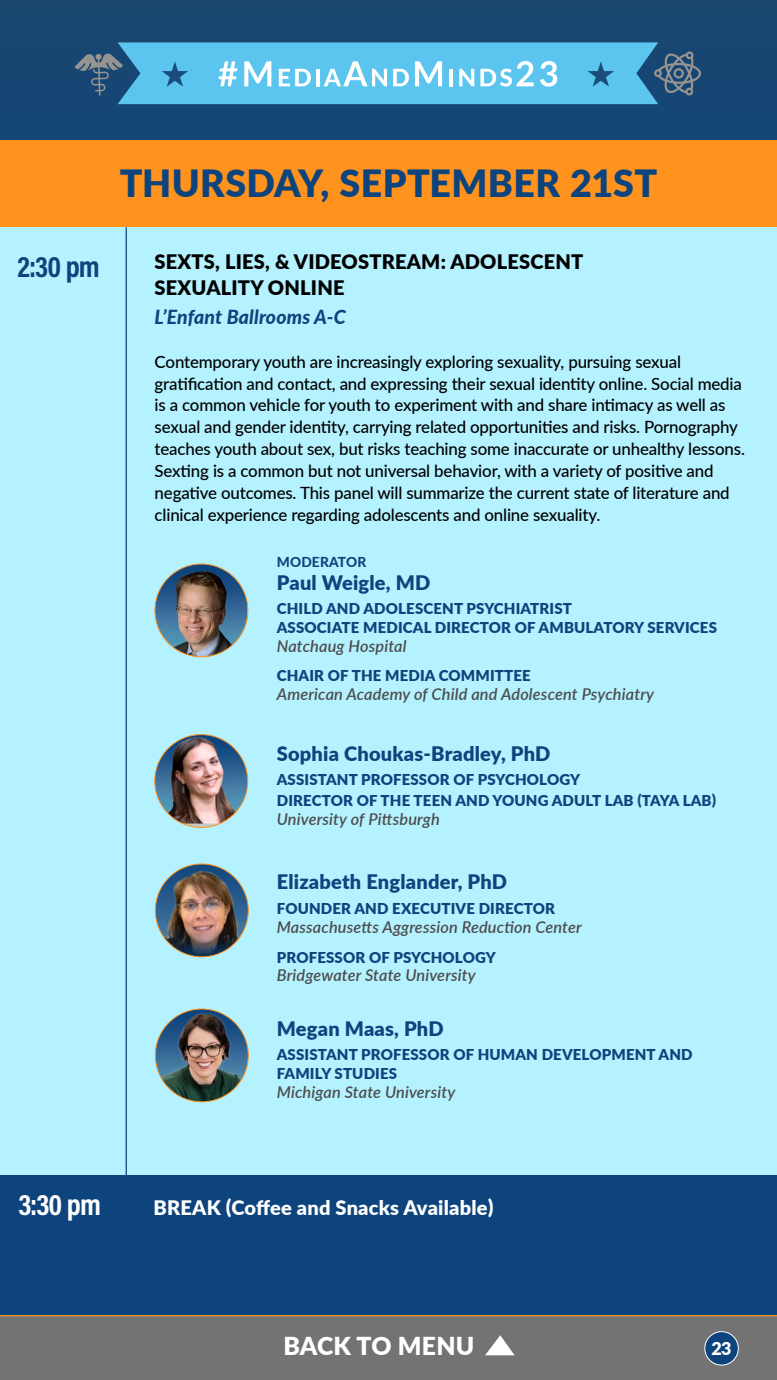
<style>
.page{position:relative;width:777px;height:1380px;background:#fff}
.page>*{position:absolute;margin:0;border:0;box-sizing:border-box;transform-origin:0 0}
.t1{font:900 37.5px "Lato";letter-spacing:.01em;color:#0d447d}
.t2{font:30px "Acumin Variable Concept";color:#0d447d}
.t3{font:30px "Acumin Variable Concept";color:#fff}
.t4{font:900 24.75px "Lato";letter-spacing:.01em;color:#fff}
.t5{font:900 20px "Lato";letter-spacing:.01em;color:#0d447d}
.t6{font:900 20px/26.5px "Lato";letter-spacing:.01em;color:#000}
.t7{font:900 20px "Lato";letter-spacing:.01em;color:#fff}
.t8{font:italic 800 19.38px "Lato";letter-spacing:.01em;color:#0d447d}
.t9{font:900 17.81px "Lato";color:#fff}
.t10{font:500 16.88px/21.9px "Lato";letter-spacing:-.01em;color:#000}
.t11{font:italic 600 16.25px "Lato";letter-spacing:.01em;color:#4d4d4d}
.t12{font:900 15px/18.8px "Lato";letter-spacing:.01em;color:#0d447d}
.t13{font:800 13.75px "Lato";letter-spacing:.01em;color:#0d447d}
</style>
<div class="page">
<div style="left:0;top:0;width:776px;height:1380px;background:#184672"></div>
<div style="left:0;top:227px;width:776px;height:949px;background:#b5f2ff"></div>
<hr style="left:126px;top:227px;width:1px;height:1090px;background:#0d447d">
<div style="left:0;top:141px;width:776px;height:86px;background:#ff931e"></div>
<svg style="left:75px;top:42px;width:625px;height:62px;background:#5eb4d9"></svg>
<div style="left:0;top:1315px;width:776px;height:65px;background:#737373"></div>
<svg style="left:485px;top:1335px;width:29px;height:20px"></svg>
<div style="left:704px;top:1332px;width:34px;height:33px;background:#0d447d;border-radius:50%"></div>
<div style="left:704px;top:1331px;width:34px;height:35px;border:1px solid #fff;border-radius:50%"></div>
<img style="left:155px;top:564px;width:92px;height:93px">
<img style="left:155px;top:735px;width:92px;height:89px">
<img style="left:155px;top:864px;width:93px;height:93px;border-radius:45px">
<img style="left:155px;top:1009px;width:93px;height:93px;border-radius:46px">
<div style="left:0;top:1176px;width:776px;height:139px;background:#0d447d"></div>
<h1 class="t1" style="left:120px;top:155px;width:539px">THURSDAY, SEPTEMBER 21ST</h1>
<h2 class="t2" style="left:18px;top:245px;width:84px">2:30 pm</h2>
<p class="t6" style="left:154px;top:247px;width:430px">SEXTS, LIES, &amp; VIDEOSTREAM: ADOLESCENT<br>SEXUALITY ONLINE</p>
<p class="t8" style="left:154px;top:303px;width:192px">L’Enfant Ballrooms A-C</p>
<p class="t10" style="left:155px;top:350px;width:591px">Contemporary youth are increasingly exploring sexuality, pursuing sexual gratification and contact, and expressing their sexual identity online. Social media is a common vehicle for youth to experiment with and share intimacy as well as sexual and gender identity, carrying related opportunities and risks. Pornography teaches youth about sex, but risks teaching some inaccurate or unhealthy lessons.<br>Sexting is a common but not universal behavior, with a variety of positive and negative outcomes. This panel will summarize the current state of literature and clinical experience regarding adolescents and online sexuality.</p>
<p class="t13" style="left:277px;top:552px;width:91px">MODERATOR</p>
<p class="t5" style="left:277px;top:568px;width:155px">Paul Weigle, MD</p>
<p class="t12" style="left:277px;top:599px;width:441px">CHILD AND ADOLESCENT PSYCHIATRIST<br>ASSOCIATE MEDICAL DIRECTOR OF AMBULATORY SERVICES</p>
<p class="t11" style="left:277px;top:634px;width:131px">Natchaug Hospital</p>
<p class="t12" style="left:277px;top:666px;width:255px">CHAIR OF THE MEDIA COMMITTEE</p>
<p class="t11" style="left:277px;top:682px;width:378px">American Academy of Child and Adolescent Psychiatry</p>
<p class="t5" style="left:277px;top:738px;width:275px">Sophia Choukas-Bradley, PhD</p>
<p class="t12" style="left:277px;top:768px;width:440px;line-height:21.2px">ASSISTANT PROFESSOR OF PSYCHOLOGY<br>DIRECTOR OF THE TEEN AND YOUNG ADULT LAB (TAYA LAB)</p>
<p class="t11" style="left:277px;top:807px;width:164px">University of Pittsburgh</p>
<p class="t5" style="left:277px;top:867px;width:232px">Elizabeth Englander, PhD</p>
<p class="t12" style="left:277px;top:898px;width:279px">FOUNDER AND EXECUTIVE DIRECTOR</p>
<p class="t11" style="left:277px;top:915px;width:306px">Massachusetts Aggression Reduction Center</p>
<p class="t12" style="left:277px;top:947px;width:220px">PROFESSOR OF PSYCHOLOGY</p>
<p class="t11" style="left:277px;top:964px;width:200px">Bridgewater State University</p>
<p class="t5" style="left:277px;top:1014px;width:168px">Megan Maas, PhD</p>
<p class="t12" style="left:277px;top:1045px;width:417px">ASSISTANT PROFESSOR OF HUMAN DEVELOPMENT AND<br>FAMILY STUDIES</p>
<p class="t11" style="left:277px;top:1080px;width:180px">Michigan State University</p>
<h2 class="t3" style="left:18px;top:1184px;width:84px">3:30 pm</h2>
<p class="t7" style="left:154px;top:1193px;width:341px">BREAK (Coffee and Snacks Available)</p>
<h3 class="t4" style="left:283px;top:1327px;width:192px">BACK TO MENU</h3>
<p class="t9" style="left:711px;top:1335px;width:21px">23</p>
</div>
